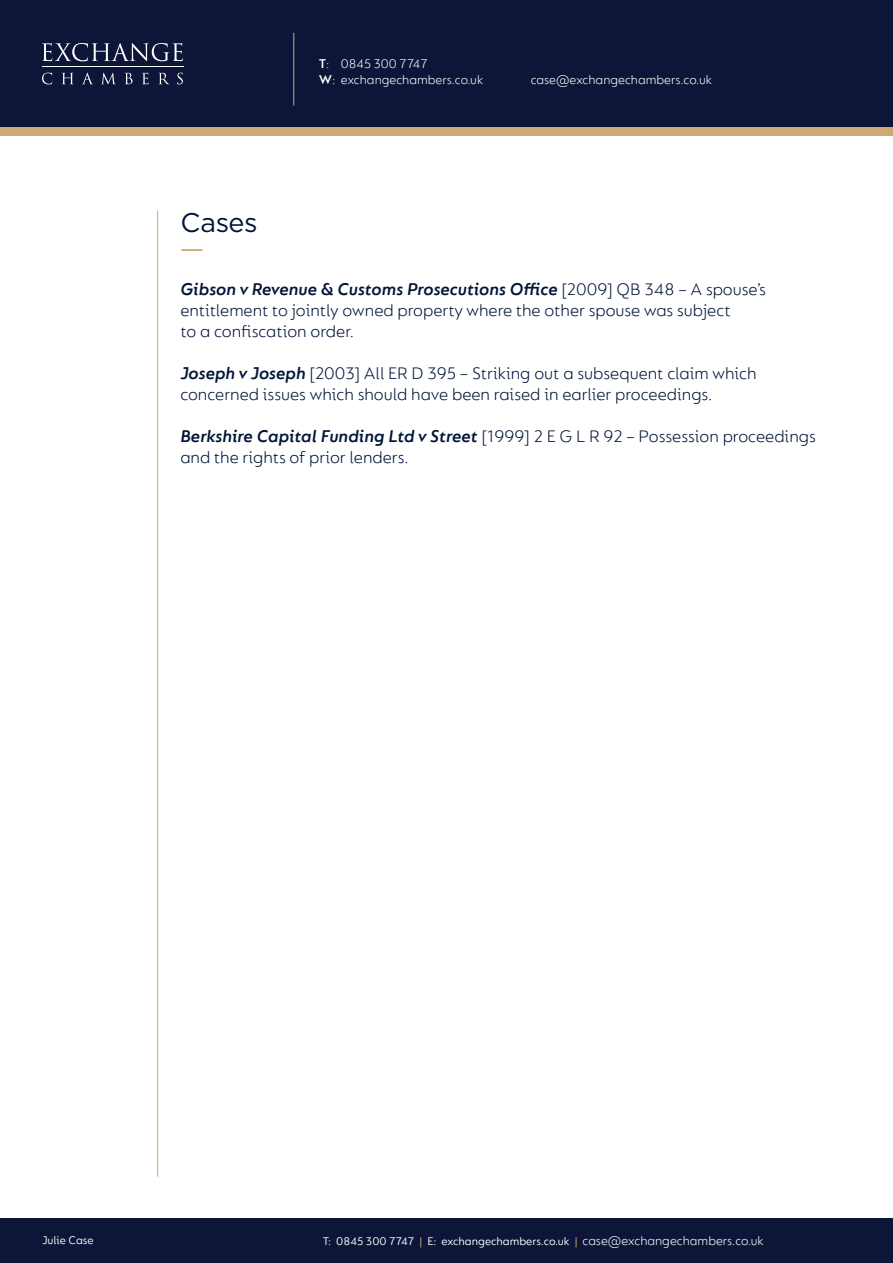
<style>
.page{position:relative;width:893px;height:1263px;background:#fff}
.page>*{position:absolute;margin:0;border:0;box-sizing:border-box;transform-origin:0 0}
.t1{font:27px "Gotham";letter-spacing:-.015em;color:#001537}
.t2{font:300 18px/21px "FS Lucas";color:#001537}
.t3{font:300 13.5px/16.2px "FS Lucas";color:#fff}
.t4{font:12px "FS Lucas";color:#fff}
.s1{font-weight:600}
.s2{font-weight:600;font-style:italic}
.s3{color:#cbaa76}
</style>
<div class="page">
<div style="left:0;top:64px;width:893px;height:72px;background:#cbaa76"></div>
<div style="left:0;top:0;width:893px;height:127px;background:#0d1638"></div>
<div style="left:0;top:1219px;width:893px;height:44px;background:#0d1638"></div>
<hr style="left:42px;top:67px;width:142px;height:1px;background:#fff">
<svg style="left:42px;top:43px;width:141px;height:18px"></svg>
<svg style="left:42px;top:73px;width:10px;height:11px"></svg>
<svg style="left:62px;top:73px;width:11px;height:11px"></svg>
<svg style="left:82px;top:73px;width:11px;height:11px"></svg>
<svg style="left:102px;top:73px;width:13px;height:11px"></svg>
<svg style="left:125px;top:73px;width:8px;height:11px"></svg>
<svg style="left:142px;top:73px;width:7px;height:11px"></svg>
<svg style="left:159px;top:73px;width:10px;height:11px"></svg>
<svg style="left:177px;top:73px;width:6px;height:11px"></svg>
<hr style="left:293px;top:33px;width:1px;height:73px;background:#cbaa76">
<hr style="left:157px;top:211px;width:1px;height:966px;background:#cbaa76">
<hr style="left:181px;top:249px;width:21px;height:2px;background:#cbaa76">
<p class="t1" style="left:180px;top:205px;width:79px">Cases</p>
<p class="t3" style="left:319px;top:55px;width:166px"><span class="s1">T</span>: 0845 300 7747<br><span class="s1">W</span>: exchangechambers.co.uk</p>
<p class="t3" style="left:531px;top:71px;width:183px">case@exchangechambers.co.uk</p>
<p class="t2" style="left:180px;top:278px;width:587px"><span class="s2">Gibson v Revenue &amp; Customs Prosecutions Office</span> [2009] QB 348 – A spouse’s entitlement to jointly owned property where the other spouse was subject<br>to a confiscation order.</p>
<p class="t2" style="left:180px;top:362px;width:578px"><span class="s2">Joseph v Joseph</span> [2003] All ER D 395 – Striking out a subsequent claim which concerned issues which should have been raised in earlier proceedings.</p>
<p class="t2" style="left:180px;top:425px;width:637px"><span class="s2">Berkshire Capital Funding Ltd v Street</span> [1999] 2 E G L R 92 – Possession proceedings and the rights of prior lenders.</p>
<p class="t3" style="left:583px;top:1233px;width:183px">case@exchangechambers.co.uk</p>
<p class="t4" style="left:42px;top:1233px;width:53px">Julie Case</p>
<p class="t4" style="left:323px;top:1235px;width:256px">T: 0845 300 7747 <span class="s3">|</span> E: exchangechambers.co.uk <span class="s3">|</span></p>
</div>
